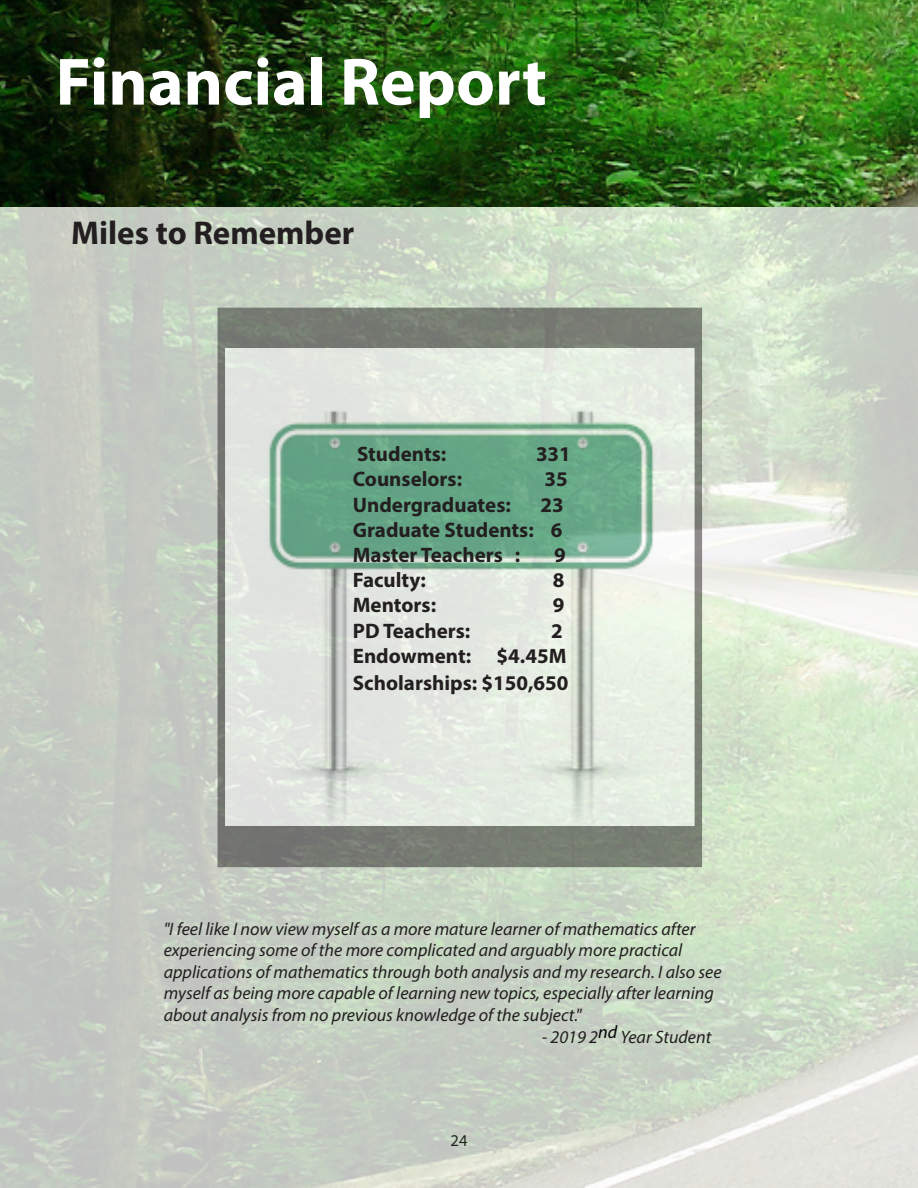
<style>
.page{position:relative;width:918px;height:1188px;background:#fff}
.page>*{position:absolute;margin:0;border:0;box-sizing:border-box;transform-origin:0 0}
.Big_Heading{font:700 67.5px "Myriad Pro";color:#fff}
.t1{font:700 33px "Myriad Pro";color:#231f20}
.t2{font:700 21px/27px "Myriad Pro";color:#231f20}
.t3{font:italic 18px/21.6px "Myriad Pro";color:#231f20}
.t4{font:16.5px "Myriad Pro";color:#231f20}
</style>
<div class="page">
<img style="left:0;top:207px;width:918px;height:981px">
<img style="left:0;top:0;width:918px;height:207px">
<div style="left:221px;top:311px;width:477px;height:552px;background:#767b72"></div>
<img style="left:227px;top:349px;width:466px;height:477px">
<p class="Big_Heading" style="left:56px;top:38px;width:493px">Financial Report</p>
<p class="t1" style="left:71px;top:211px;width:285px">Miles to Remember</p>
<p class="t2" style="left:357px;top:440px;width:91px">Students:</p>
<p class="t2" style="left:536px;top:440px;width:36px">331</p>
<p class="t2" style="left:353px;top:465px;width:111px">Counselors:</p>
<p class="t2" style="left:544px;top:465px;width:25px">35</p>
<p class="t2" style="left:353px;top:490px;width:160px">Undergraduates:</p>
<p class="t2" style="left:541px;top:490px;width:25px">23</p>
<p class="t2" style="left:353px;top:516px;width:211px">Graduate Students: 6</p>
<p class="t2" style="left:353px;top:541px;width:169px">Master Teachers :</p>
<p class="t2" style="left:554px;top:541px;width:13px">9</p>
<p class="t2" style="left:353px;top:566px;width:75px">Faculty:</p>
<p class="t2" style="left:553px;top:566px;width:13px">8</p>
<p class="t2" style="left:353px;top:591px;width:85px">Mentors:</p>
<p class="t2" style="left:553px;top:591px;width:13px">9</p>
<p class="t2" style="left:353px;top:616px;width:119px">PD Teachers:</p>
<p class="t2" style="left:551px;top:616px;width:13px">2</p>
<p class="t2" style="left:353px;top:642px;width:217px">Endowment: $4.45M<br>Scholarships: $150,650</p>
<p class="t3" style="left:164px;top:918px;width:559px">"I feel like I now view myself as a more mature learner of mathematics after experiencing some of the more complicated and arguably more practical applications of mathematics through both analysis and my research. I also see myself as being more capable of learning new topics, especially after learning about analysis from no previous knowledge of the subject."</p>
<p class="t3" style="left:542px;top:1026px;width:171px">- 2019 2<sup>nd</sup> Year Student</p>
<p class="t4" style="left:451px;top:1131px;width:18px">24</p>
</div>
